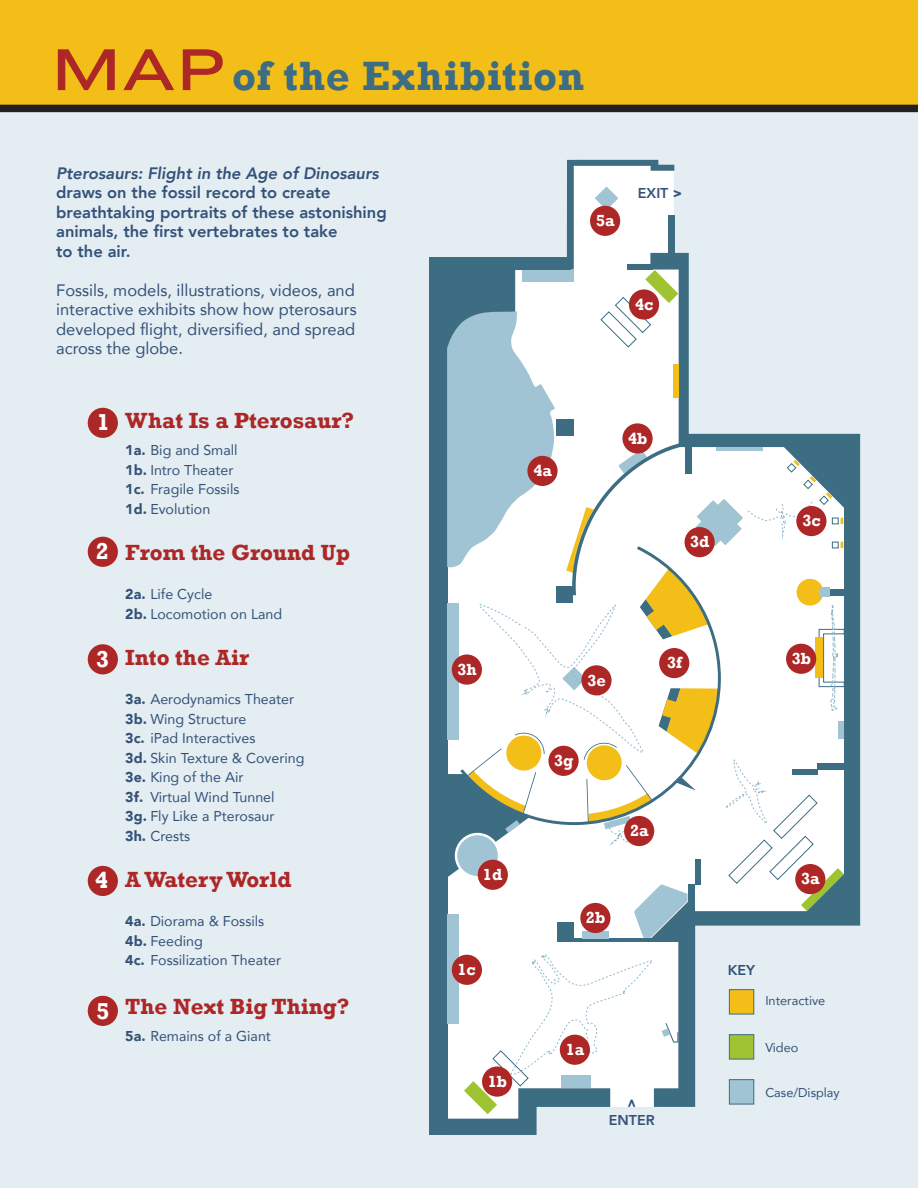
<style>
.page{position:relative;width:918px;height:1188px;background:#fff}
.page>*{position:absolute;margin:0;border:0;box-sizing:border-box;transform-origin:0 0}
.t1{font:700 42px "Rockwell";letter-spacing:.015em;color:#3c6d83}
.t2{font:700 23.7px "Rockwell";color:#fff}
.t3{font:700 22.5px "Rockwell";color:#ad2727}
.t4{font:16.5px/19.5px "Avenir";color:#345279;text-align:justify}
.t5{font:800 16.5px/19.5px "Avenir";color:#345279}
.t6{font:italic 800 16.5px "Avenir";color:#345279}
.t7{font:700 16.5px "Rockwell";color:#fff}
.t8{font:14.25px/19.5px "Avenir";color:#345279}
.t9{font:800 14.25px "Avenir";color:#345279}
.t10{font:900 14.25px "Avenir";color:#345279}
.t11{font:12.75px "Avenir";color:#345279}
.s1{font-family:"Knockout HTF34 Junior Sumo";font-weight:400;font-size:61.2px;color:#ad2727}
.s2{font-weight:900}
</style>
<div class="page">
<div style="left:0;top:106px;width:918px;height:1082px;background:#e4edf2"></div>
<div style="left:0;top:0;width:918px;height:107px;background:#f3be18"></div>
<div style="left:0;top:105px;width:918px;height:7px;background:#231f20"></div>
<div style="left:88px;top:408px;width:30px;height:30px;background:#ad2727;border-radius:50%"></div>
<div style="left:88px;top:537px;width:30px;height:30px;background:#ad2727;border-radius:50%"></div>
<div style="left:88px;top:644px;width:30px;height:30px;background:#ad2727;border-radius:50%"></div>
<div style="left:88px;top:866px;width:30px;height:30px;background:#ad2727;border-radius:50%"></div>
<div style="left:88px;top:996px;width:30px;height:30px;background:#ad2727;border-radius:50%"></div>
<div style="left:429px;top:257px;width:18px;height:878px;background:#3c6d83"></div>
<div style="left:443px;top:257px;width:128px;height:13px;background:#3c6d83"></div>
<svg style="left:654px;top:434px;width:206px;height:673px"></svg>
<svg style="left:447px;top:953px;width:206px;height:182px"></svg>
<div style="left:447px;top:914px;width:12px;height:110px;background:#a1c4d4"></div>
<div style="left:447px;top:603px;width:12px;height:136px;background:#a1c4d4"></div>
<div style="left:522px;top:270px;width:52px;height:12px;background:#a1c4d4"></div>
<div style="left:561px;top:1075px;width:30px;height:13px;background:#a1c4d4"></div>
<svg style="left:818px;top:868px;width:30px;height:46px"></svg>
<svg style="left:447px;top:270px;width:108px;height:297px;background:#90b4c4"></svg>
<svg style="left:492px;top:297px;width:326px;height:790px"></svg>
<svg style="left:662px;top:1023px;width:16px;height:20px"></svg>
<div style="left:695px;top:859px;width:6px;height:26px;background:#3c6d83"></div>
<div style="left:460px;top:546px;width:102px;height:279px;background:#fff"></div>
<svg style="left:562px;top:160px;width:283px;height:686px"></svg>
<svg style="left:447px;top:732px;width:98px;height:150px;background:#c0cbc1"></svg>
<div style="left:560px;top:1035px;width:30px;height:30px;background:#ad2727;border-radius:50%"></div>
<div style="left:482px;top:1066px;width:30px;height:31px;background:#ad2727;border-radius:50%"></div>
<div style="left:452px;top:955px;width:30px;height:30px;background:#ad2727;border-radius:50%"></div>
<div style="left:478px;top:860px;width:30px;height:30px;background:#ad2727;border-radius:50%"></div>
<div style="left:624px;top:816px;width:30px;height:30px;background:#ad2727;border-radius:50%"></div>
<div style="left:786px;top:644px;width:30px;height:30px;background:#ad2727;border-radius:50%"></div>
<div style="left:796px;top:506px;width:30px;height:30px;background:#ad2727;border-radius:50%"></div>
<div style="left:685px;top:527px;width:30px;height:30px;background:#ad2727;border-radius:50%"></div>
<div style="left:581px;top:665px;width:31px;height:30px;background:#ad2727;border-radius:50%"></div>
<div style="left:548px;top:746px;width:31px;height:30px;background:#ad2727;border-radius:50%"></div>
<div style="left:452px;top:654px;width:30px;height:31px;background:#ad2727;border-radius:50%"></div>
<div style="left:527px;top:456px;width:31px;height:30px;background:#ad2727;border-radius:50%"></div>
<div style="left:622px;top:423px;width:31px;height:31px;background:#ad2727;border-radius:50%"></div>
<div style="left:629px;top:289px;width:30px;height:31px;background:#ad2727;border-radius:50%"></div>
<div style="left:590px;top:206px;width:30px;height:30px;background:#ad2727;border-radius:50%"></div>
<div style="left:659px;top:648px;width:30px;height:30px;background:#ad2727;border-radius:50%"></div>
<div style="left:795px;top:864px;width:30px;height:30px;background:#ad2727;border-radius:50%"></div>
<div style="left:580px;top:903px;width:30px;height:30px;background:#ad2727;border-radius:50%"></div>
<div style="left:729px;top:989px;width:25px;height:25px;background:#f3be18;border:1px solid #3c6d83"></div>
<div style="left:729px;top:1034px;width:25px;height:25px;background:#a0c334;border:1px solid #3c6d83"></div>
<div style="left:729px;top:1079px;width:25px;height:25px;background:#a1c4d4;border:1px solid #3c6d83"></div>
<h1 class="t1" style="left:52px;top:51px;width:534px"><span class="s1">MAP</span>of the Exhibition</h1>
<p class="t6" style="left:56px;top:163px;width:324px">Pterosaurs: Flight in the Age of Dinosaurs</p>
<p class="t5" style="left:56px;top:181px;width:332px">draws on the fossil record to create breathtaking portraits of these astonishing animals, the first vertebrates to take<br>to the air.</p>
<p class="t4" style="left:56px;top:280px;width:302px">Fossils, models, illustrations, videos, and interactive exhibits show how pterosaurs developed flight, diversified, and spread across the globe.</p>
<h2 class="t2" style="left:97px;top:408px;width:15px">1</h2>
<h2 class="t2" style="left:96px;top:537px;width:15px">2</h2>
<h2 class="t2" style="left:96px;top:644px;width:15px">3</h2>
<h2 class="t2" style="left:95px;top:866px;width:15px">4</h2>
<h2 class="t2" style="left:96px;top:997px;width:15px">5</h2>
<h3 class="t3" style="left:125px;top:407px;width:230px">What Is a Pterosaur?</h3>
<p class="t8" style="left:125px;top:440px;width:116px"><span class="s2">1a.</span> Big and Small<br><span class="s2">1b.</span> Intro Theater<br><span class="s2">1c.</span> Fragile Fossils<br><span class="s2">1d.</span> Evolution</p>
<h3 class="t3" style="left:125px;top:539px;width:226px">From the Ground Up</h3>
<p class="t8" style="left:125px;top:584px;width:158px"><span class="s2">2a.</span> Life Cycle<br><span class="s2">2b.</span> Locomotion on Land</p>
<h3 class="t3" style="left:125px;top:644px;width:125px">Into the Air</h3>
<p class="t8" style="left:125px;top:689px;width:181px"><span class="s2">3a.</span> Aerodynamics Theater<br><span class="s2">3b.</span> Wing Structure<br><span class="s2">3c.</span> iPad Interactives<br><span class="s2">3d.</span> Skin Texture &amp; Covering<br><span class="s2">3e.</span> King of the Air<br><span class="s2">3f.<br>3g.</span> Fly Like a Pterosaur<br><span class="s2">3h.</span> Crests</p>
<h3 class="t3" style="left:125px;top:866px;width:168px">A Watery World</h3>
<p class="t8" style="left:125px;top:911px;width:157px"><span class="s2">4a.</span> Diorama &amp; Fossils<br><span class="s2">4b.</span> Feeding<br><span class="s2">4c.</span> Fossilization Theater</p>
<h3 class="t3" style="left:125px;top:993px;width:226px">The Next Big Thing?</h3>
<p class="t8" style="left:125px;top:1026px;width:147px"><span class="s2">5a.</span> Remains of a Giant</p>
<p class="t8" style="left:150px;top:787px;width:126px">Virtual Wind Tunnel</p>
<p class="t7" style="left:596px;top:211px;width:20px">5a</p>
<p class="t9" style="left:638px;top:180px;width:46px">EXIT <span class="s2">&gt;</span></p>
<p class="t7" style="left:635px;top:294px;width:20px">4c</p>
<p class="t7" style="left:533px;top:461px;width:20px">4a</p>
<p class="t7" style="left:628px;top:428px;width:21px">4b</p>
<p class="t7" style="left:690px;top:532px;width:21px">3d</p>
<p class="t7" style="left:802px;top:511px;width:20px">3c</p>
<p class="t7" style="left:457px;top:659px;width:21px">3h</p>
<p class="t7" style="left:483px;top:865px;width:21px">1d</p>
<p class="t7" style="left:457px;top:960px;width:20px">1c</p>
<p class="t7" style="left:488px;top:1071px;width:21px">1b</p>
<p class="t7" style="left:587px;top:670px;width:20px">3e</p>
<p class="t7" style="left:667px;top:653px;width:16px">3f</p>
<p class="t7" style="left:554px;top:751px;width:21px">3g</p>
<p class="t7" style="left:630px;top:820px;width:20px">2a</p>
<p class="t7" style="left:586px;top:907px;width:21px">2b</p>
<p class="t7" style="left:566px;top:1040px;width:20px">1a</p>
<p class="t10" style="left:619px;top:1108px;width:11px;rotate:-90deg">&gt;</p>
<p class="t9" style="left:609px;top:1107px;width:47px">ENTER</p>
<p class="t7" style="left:792px;top:649px;width:21px">3b</p>
<p class="t7" style="left:801px;top:868px;width:20px">3a</p>
<p class="t9" style="left:728px;top:957px;width:29px">KEY</p>
<p class="t11" style="left:765px;top:990px;width:62px">Interactive</p>
<p class="t11" style="left:765px;top:1037px;width:35px">Video</p>
<p class="t11" style="left:765px;top:1082px;width:76px">Case/Display</p>
</div>
